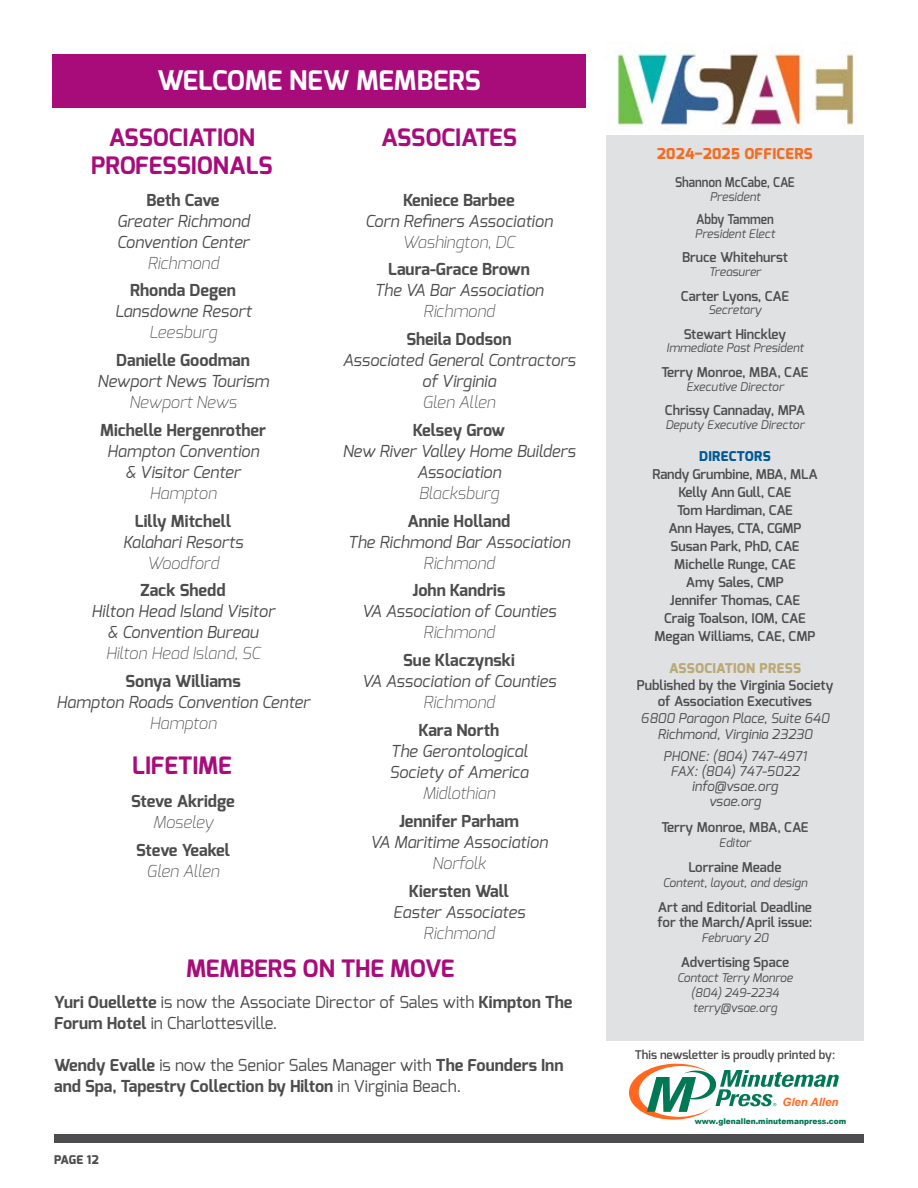
<style>
.page{position:relative;width:918px;height:1188px;background:#fff}
.page>*{position:absolute;margin:0;border:0;box-sizing:border-box;transform-origin:0 0}
.t1{font:700 27px "Exo";color:#fff}
.t2{font:700 24px/28.8px "Exo";color:#a80b7a;text-align:center}
.t3{font:italic 16.5px/21px "Exo";color:#4d4d4f;text-align:center}
.t4{font:700 16.5px/21px "Exo";color:#4d4d4f}
.t5{font:italic 200 16.5px "Exo";color:#4d4d4f}
.t6{font:16.5px/21px "Exo";color:#4d4d4f}
.t7{font:800 15px "Exo";letter-spacing:.025em;color:#f36c21}
.t8{font:600 13.5px/18px "Exo";color:#4d4d4f;text-align:center}
.t9{font:italic 13.5px/15px "Exo";color:#4d4d4f;text-align:center}
.t10{font:600 13.5px "Exo";color:#4d4d4f;scale:.9 1}
.t11{font:800 13.5px "Exo";letter-spacing:.025em;color:#baa975}
.t12{font:800 13.5px "Exo";letter-spacing:.025em;color:#005996}
.t13{font:italic 12px/15px "Exo";color:#4d4d4f;text-align:center}
.t14{font:600 12px "Exo";color:#4d4d4f}
.t15{font:800 12px "Exo";letter-spacing:.01em;color:#4d4d4f}
.t16{font:italic 700 11.4px "Arial";color:#ff681e}
.t17{font:900 7.95px "Arial";color:#007853;scale:.94 1}
.s1{font-weight:700}
.s2{font-weight:400}
</style>
<div class="page">
<div style="left:54px;top:1134px;width:810px;height:9px;background:#4d4d4f"></div>
<div style="left:606px;top:132px;width:258px;height:908px;background:#e0e1e3"></div>
<img style="left:606px;top:47px;width:258px;height:88px">
<svg style="left:629px;top:1063px;width:210px;height:57px"></svg>
<div style="left:52px;top:54px;width:534px;height:54px;background:#a80b7a"></div>
<h1 class="t1" style="left:157px;top:63px;width:325px">WELCOME NEW MEMBERS</h1>
<h2 class="t2" style="left:91px;top:123px;width:183px">ASSOCIATION<br>PROFESSIONALS</h2>
<p class="t4" style="left:147px;top:189px;width:74px">Beth Cave</p>
<p class="t3" style="left:117px;top:210px;width:134px;text-align:left">Greater Richmond<br>Convention Center</p>
<p class="t5" style="left:147px;top:252px;width:73px">Richmond</p>
<p class="t4" style="left:130px;top:280px;width:107px">Rhonda Degen</p>
<p class="t3" style="left:115px;top:301px;width:138px">Lansdowne Resort</p>
<p class="t5" style="left:149px;top:322px;width:69px">Leesburg</p>
<p class="t4" style="left:116px;top:350px;width:135px">Danielle Goodman</p>
<p class="t3" style="left:97px;top:371px;width:173px">Newport News Tourism</p>
<p class="t5" style="left:129px;top:392px;width:109px">Newport News</p>
<p class="t4" style="left:100px;top:419px;width:168px">Michelle Hergenrother</p>
<p class="t3" style="left:107px;top:440px;width:154px">Hampton Convention &amp; Visitor Center</p>
<p class="t5" style="left:149px;top:482px;width:69px">Hampton</p>
<p class="t4" style="left:135px;top:510px;width:98px">Lilly Mitchell</p>
<p class="t3" style="left:123px;top:531px;width:122px">Kalahari Resorts</p>
<p class="t5" style="left:147px;top:552px;width:74px">Woodford</p>
<p class="t4" style="left:141px;top:580px;width:87px">Zack Shedd</p>
<p class="t3" style="left:91px;top:601px;width:185px">Hilton Head Island Visitor &amp; Convention Bureau</p>
<p class="t5" style="left:106px;top:643px;width:156px">Hilton Head Island, SC</p>
<p class="t4" style="left:125px;top:671px;width:117px">Sonya Williams</p>
<p class="t3" style="left:56px;top:692px;width:255px">Hampton Roads Convention Center</p>
<p class="t5" style="left:149px;top:713px;width:69px">Hampton</p>
<h2 class="t2" style="left:132px;top:751px;width:101px">LIFETIME</h2>
<p class="t4" style="left:131px;top:791px;width:105px">Steve Akridge</p>
<p class="t5" style="left:153px;top:812px;width:62px">Moseley</p>
<p class="t4" style="left:136px;top:839px;width:95px">Steve Yeakel</p>
<p class="t5" style="left:147px;top:860px;width:74px">Glen Allen</p>
<h2 class="t2" style="left:381px;top:123px;width:137px">ASSOCIATES</h2>
<p class="t4" style="left:403px;top:189px;width:113px">Keniece Barbee</p>
<p class="t3" style="left:365px;top:210px;width:189px">Corn Refiners Association</p>
<p class="t5" style="left:403px;top:231px;width:114px">Washington, DC</p>
<p class="t4" style="left:388px;top:259px;width:143px">Laura-Grace Brown</p>
<p class="t3" style="left:374px;top:280px;width:171px">The VA Bar Association</p>
<p class="t5" style="left:423px;top:301px;width:73px">Richmond</p>
<p class="t4" style="left:406px;top:329px;width:107px">Sheila Dodson</p>
<p class="t3" style="left:342px;top:350px;width:235px">Associated General Contractors of Virginia</p>
<p class="t5" style="left:423px;top:392px;width:74px">Glen Allen</p>
<p class="t4" style="left:413px;top:420px;width:94px">Kelsey Grow</p>
<p class="t3" style="left:342px;top:440px;width:235px">New River Valley Home Builders<br>Association</p>
<p class="t5" style="left:419px;top:482px;width:82px">Blacksburg</p>
<p class="t4" style="left:407px;top:510px;width:104px">Annie Holland</p>
<p class="t3" style="left:348px;top:531px;width:224px">The Richmond Bar Association</p>
<p class="t5" style="left:423px;top:552px;width:73px">Richmond</p>
<p class="t4" style="left:413px;top:580px;width:94px">John Kandris</p>
<p class="t3" style="left:362px;top:601px;width:196px">VA Association of Counties</p>
<p class="t5" style="left:423px;top:622px;width:73px">Richmond</p>
<p class="t4" style="left:403px;top:650px;width:113px">Sue Klaczynski</p>
<p class="t3" style="left:362px;top:671px;width:196px">VA Association of Counties</p>
<p class="t5" style="left:423px;top:692px;width:73px">Richmond</p>
<p class="t4" style="left:419px;top:720px;width:82px">Kara North</p>
<p class="t3" style="left:390px;top:740px;width:140px;text-align:left">The Gerontological<br>Society of America</p>
<p class="t5" style="left:423px;top:782px;width:74px">Midlothian</p>
<p class="t4" style="left:399px;top:810px;width:121px">Jennifer Parham</p>
<p class="t3" style="left:370px;top:831px;width:179px">VA Maritime Association</p>
<p class="t5" style="left:432px;top:852px;width:55px">Norfolk</p>
<p class="t4" style="left:409px;top:880px;width:102px">Kiersten Wall</p>
<p class="t3" style="left:393px;top:901px;width:134px">Easter Associates</p>
<p class="t5" style="left:423px;top:922px;width:73px">Richmond</p>
<h2 class="t2" style="left:186px;top:954px;width:270px">MEMBERS ON THE MOVE</h2>
<p class="t6" style="left:54px;top:991px;width:520px"><span class="s1">Yuri Ouellette</span> is now the Associate Director of Sales with <span class="s1">Kimpton The<br>Forum Hotel</span> in Charlottesville.</p>
<p class="t4" style="left:54px;top:1054px;width:511px">Wendy Evalle <span class="s2">is now the Senior Sales Manager with</span> The Founders Inn and Spa, Tapestry Collection by Hilton <span class="s2">in Virginia Beach.</span></p>
<p class="t15" style="left:54px;top:1152px;width:46px">PAGE 12</p>
<p class="t7" style="left:657px;top:144px;width:157px">2024–2025 OFFICERS</p>
<p class="t10" style="left:675px;top:174px;width:135px">Shannon McCabe, CAE</p>
<p class="t13" style="left:710px;top:189px;width:52px">President</p>
<p class="t10" style="left:696px;top:211px;width:88px">Abby Tammen</p>
<p class="t13" style="left:695px;top:226px;width:82px">President Elect</p>
<p class="t8" style="left:682px;top:248px;width:107px">Bruce Whitehurst</p>
<p class="t13" style="left:709px;top:264px;width:54px">Treasurer</p>
<p class="t8" style="left:681px;top:287px;width:110px">Carter Lyons, CAE</p>
<p class="t13" style="left:709px;top:302px;width:54px">Secretary</p>
<p class="t8" style="left:684px;top:325px;width:104px">Stewart Hinckley</p>
<p class="t13" style="left:666px;top:341px;width:139px">Immediate Past President</p>
<p class="t8" style="left:661px;top:363px;width:149px">Terry Monroe, MBA, CAE</p>
<p class="t13" style="left:686px;top:379px;width:99px">Executive Director</p>
<p class="t8" style="left:665px;top:401px;width:142px">Chrissy Cannaday, MPA</p>
<p class="t13" style="left:665px;top:417px;width:141px">Deputy Executive Director</p>
<p class="t12" style="left:699px;top:448px;width:73px">DIRECTORS</p>
<p class="t8" style="left:652px;top:465px;width:167px">Randy Grumbine, MBA, MLA<br>Kelly Ann Gull, CAE<br>Tom Hardiman, CAE<br>Ann Hayes, CTA, CGMP<br>Susan Park, PhD, CAE<br>Michelle Runge, CAE<br>Amy Sales, CMP<br>Jennifer Thomas, CAE<br>Craig Toalson, IOM, CAE<br>Megan Williams, CAE, CMP</p>
<p class="t11" style="left:669px;top:660px;width:134px">ASSOCIATION PRESS</p>
<p class="t8" style="left:637px;top:677px;width:198px;line-height:16.5px">Published by the Virginia Society of Association Executives</p>
<p class="t9" style="left:641px;top:710px;width:190px;line-height:16.5px">6800 Paragon Place, Suite 640<br>Richmond, Virginia 23230</p>
<p class="t9" style="left:663px;top:749px;width:145px">PHONE: (804) 747-4971<br>FAX: (804) 747-5022 info@vsae.org<br>vsae.org</p>
<p class="t8" style="left:661px;top:818px;width:149px">Terry Monroe, MBA, CAE</p>
<p class="t13" style="left:719px;top:836px;width:34px">Editor</p>
<p class="t8" style="left:688px;top:858px;width:95px">Lorraine Meade</p>
<p class="t13" style="left:663px;top:875px;width:146px">Content, layout, and design</p>
<p class="t8" style="left:657px;top:899px;width:157px;line-height:15px;text-align:left">Art and Editorial Deadline for the March/April issue:</p>
<p class="t13" style="left:702px;top:930px;width:68px">February 20</p>
<p class="t8" style="left:681px;top:953px;width:110px">Advertising Space</p>
<p class="t13" style="left:677px;top:970px;width:117px">Contact Terry Monroe (804) 249-2234 terry@vsae.org</p>
<p class="t14" style="left:635px;top:1047px;width:202px">This newsletter is proudly printed by:</p>
<p class="t16" style="left:783px;top:1094px;width:57px">Glen Allen</p>
<p class="t17" style="left:695px;top:1116px;width:163px">www.glenallen.minutemanpress.com</p>
</div>
